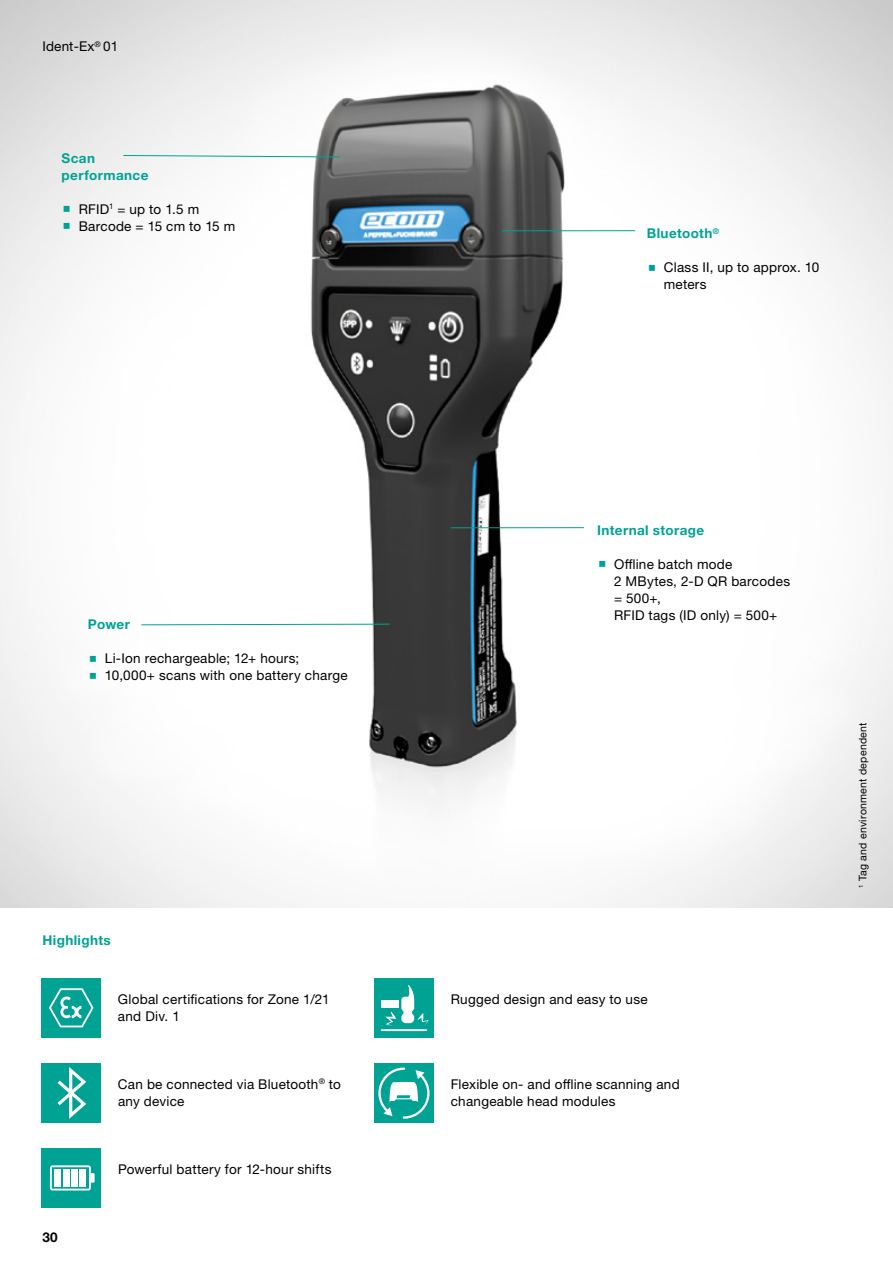
<style>
.page{position:relative;width:893px;height:1263px;background:#fff}
.page>*{position:absolute;margin:0;border:0;box-sizing:border-box;transform-origin:0 0}
.t1{font:13.5px/17px "Helvetica Neue LTW1 G";letter-spacing:.02em;color:#000}
.t2{font:700 13.5px/17px "Helvetica Neue LTW1 G";letter-spacing:.03em;color:#00a294}
.t3{font:700 13.5px "Helvetica Neue LTW1 G";color:#000}
.t4{font:10.5px "Helvetica Neue LTW1 G";letter-spacing:.025em;color:#000}
</style>
<div class="page">
<img style="left:0;top:0;width:893px;height:907px">
<div style="left:374px;top:978px;width:60px;height:59px;background:#00a294"></div>
<div style="left:382px;top:1000px;width:17px;height:8px;background:#fff"></div>
<svg style="left:385px;top:984px;width:44px;height:42px"></svg>
<hr style="left:382px;top:1029px;width:44px;height:2px;background:#fff">
<div style="left:374px;top:1063px;width:60px;height:60px;background:#00a294"></div>
<svg style="left:378px;top:1067px;width:52px;height:52px"></svg>
<div style="left:41px;top:978px;width:60px;height:59px;background:#00a294"></div>
<svg style="left:49px;top:988px;width:45px;height:39px"></svg>
<div style="left:41px;top:1063px;width:60px;height:60px;background:#00a294"></div>
<svg style="left:57px;top:1067px;width:30px;height:52px"></svg>
<div style="left:41px;top:1148px;width:60px;height:60px;background:#00a294"></div>
<svg style="left:50px;top:1165px;width:45px;height:25px"></svg>
<div style="left:71px;top:1169px;width:7px;height:18px;background:#fff"></div>
<div style="left:63px;top:1169px;width:6px;height:18px;background:#fff"></div>
<div style="left:55px;top:1169px;width:6px;height:18px;background:#fff"></div>
<div style="left:80px;top:1169px;width:6px;height:18px;background:#fff"></div>
<svg style="left:123px;top:155px;width:218px;height:3px"></svg>
<svg style="left:141px;top:623px;width:250px;height:3px"></svg>
<hr style="left:502px;top:230px;width:133px;height:1px;background:#00a294">
<hr style="left:451px;top:527px;width:133px;height:1px;background:#00a294">
<svg style="left:649px;top:264px;width:6px;height:6px"></svg>
<svg style="left:64px;top:206px;width:6px;height:6px"></svg>
<svg style="left:64px;top:223px;width:6px;height:6px"></svg>
<svg style="left:599px;top:561px;width:6px;height:6px"></svg>
<svg style="left:90px;top:655px;width:6px;height:6px"></svg>
<svg style="left:90px;top:672px;width:6px;height:6px"></svg>
<p class="t1" style="left:43px;top:38px;width:77px">Ident-Ex<sup>®</sup> 01</p>
<p class="t2" style="left:62px;top:149px;width:88px">Scan performance</p>
<p class="t1" style="left:79px;top:200px;width:158px">RFID<sup>1</sup> = up to 1.5 m<br>Barcode = 15 cm to 15 m</p>
<p class="t2" style="left:88px;top:616px;width:44px">Power</p>
<p class="t1" style="left:105px;top:650px;width:244px">Li-Ion rechargeable; 12+ hours;<br>10,000+ scans with one battery charge</p>
<p class="t2" style="left:43px;top:932px;width:70px">Highlights</p>
<p class="t1" style="left:118px;top:990px;width:213px">Global certifications for Zone 1/21 and Div. 1</p>
<p class="t1" style="left:118px;top:1075px;width:224px">Can be connected via Bluetooth<sup>®</sup> to any device</p>
<p class="t3" style="left:43px;top:1228px;width:17px">30</p>
<p class="t1" style="left:118px;top:1160px;width:215px">Powerful battery for 12-hour shifts</p>
<p class="t2" style="left:647px;top:225px;width:74px">Bluetooth<sup>®</sup></p>
<p class="t1" style="left:664px;top:259px;width:157px">Class II, up to approx. 10 meters</p>
<p class="t2" style="left:597px;top:521px;width:109px">Internal storage</p>
<p class="t1" style="left:614px;top:555px;width:178px">Offline batch mode<br>2 MBytes, 2-D QR barcodes = 500+,<br>RFID tags (ID only) = 500+</p>
<p class="t1" style="left:451px;top:990px;width:198px">Rugged design and easy to use</p>
<p class="t1" style="left:451px;top:1075px;width:230px">Flexible on- and offline scanning and changeable head modules</p>
<p class="t4" style="left:856px;top:888px;width:167px;rotate:-90deg"><sup>1</sup> Tag and environment dependent</p>
</div>
